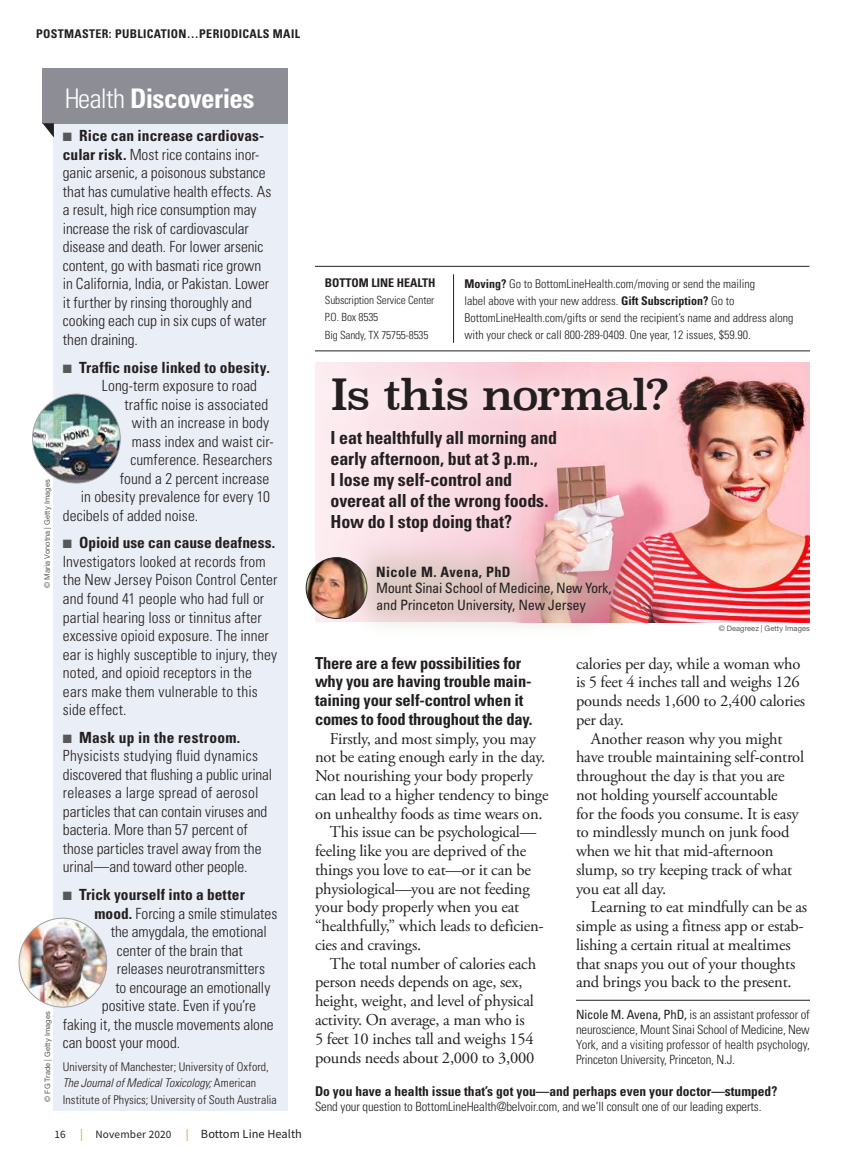
<style>
.page{position:relative;width:864px;height:1175px;background:#fff}
.page>*{position:absolute;margin:0;border:0;box-sizing:border-box;transform-origin:0 0}
.t1{font:42px "Superclarendon";letter-spacing:-.03em;color:#231f20}
.t2{font:700 condensed 27px "Univers LT Std";letter-spacing:-.025em;color:#fff}
.t3{font:700 condensed 18px/21px "Univers LT Std";letter-spacing:-.01em;color:#231f20}
.t4{font:16.5px/18.8px "Adobe Garamond Pro";letter-spacing:-.015em;color:#231f20}
.t5{font:700 condensed 16.5px/18.8px "Univers LT Std";letter-spacing:-.01em;color:#231f20}
.t6{font:300 condensed 15.3px/18.5px "Univers LT Std";color:#231f20}
.t7{font:700 condensed 15.3px "Univers LT Std";letter-spacing:.005em;color:#231f20}
.t8{font:condensed 14.25px/16.5px "Univers LT Std";color:#231f20}
.t9{font:700 condensed 14.25px "Univers LT Std";letter-spacing:.03em;color:#231f20}
.t10{font:700 condensed 13.5px "Univers LT Std";color:#231f20}
.t11{font:300 condensed 12.75px/15px "Univers LT Std";letter-spacing:-.01em;color:#231f20;text-align:justify}
.t12{font:300 condensed 12.75px "Univers";letter-spacing:-.01em;color:#231f20}
.t13{font:12.3px "Source Sans Pro";letter-spacing:.005em;color:#231f20}
.t14{font:300 condensed 12px/17.1px "Univers";color:#231f20}
.t15{font:300 condensed 12px/16.6px "Univers LT Std";letter-spacing:.005em;color:#231f20}
.t16{font:700 condensed 12px "Univers LT Std";letter-spacing:.03em;color:#231f20}
.t17{font:700 condensed 12px "Univers LT Std";color:#231f20}
.t18{font:300 condensed 11.25px/17.1px "Univers";letter-spacing:-.01em;color:#231f20}
.t19{font:7.5px "Helvetica Neue LT Std";letter-spacing:.01em;color:#57585a}
.s1{font-family:"Univers";font-weight:300}
.s2{color:#57585a}
.s3{font-weight:700}
.s4{font-style:italic}
.s5{font-size:11.25px}
.s6{font-size:12px;color:#e28c2c}
.s7{font-family:"Univers LT Std";font-weight:700}
.s8{font-weight:400}
</style>
<div class="page">
<div style="left:54px;top:86px;width:234px;height:1025px;background:#eaeef6"></div>
<div style="left:43px;top:68px;width:245px;height:55px;background:#8d8d96"></div>
<svg style="left:43px;top:123px;width:11px;height:15px"></svg>
<hr style="left:576px;top:1000px;width:234px;height:1px;background:#231f20">
<div style="left:283px;top:331px;width:558px;height:322px;background:#fff"></div>
<img style="left:586px;top:363px;width:224px;height:259px">
<img style="left:306px;top:557px;width:61px;height:61px;border-radius:30px">
<img style="left:33px;top:394px;width:87px;height:89px">
<hr style="left:315px;top:350px;width:495px;height:1px;background:#231f20">
<hr style="left:315px;top:266px;width:494px;height:1px;background:#231f20">
<hr style="left:453px;top:274px;width:1px;height:69px;background:#231f20">
<div style="left:349px;top:538px;width:289px;height:101px;background:#c3b7a3;opacity:.5"></div>
<div style="left:301px;top:400px;width:285px;height:159px;background:#fff;opacity:.75"></div>
<img style="left:19px;top:919px;width:88px;height:88px">
<svg style="left:310px;top:362px;width:381px;height:73px;background:#f9d8df"></svg>
<p class="t16" style="left:36px;top:26px;width:266px">POSTMASTER: PUBLICATION…PERIODICALS MAIL</p>
<p class="t19" style="left:43px;top:588px;width:110px;rotate:-90deg">© Maria Vonotna | Getty Images</p>
<p class="t19" style="left:43px;top:1101px;width:92px;rotate:-90deg">© FG Trade | Getty Images</p>
<h2 class="t2" style="left:65px;top:82px;width:191px"><span class="s1">Health</span> Discoveries</h2>
<p class="t6" style="left:63px;top:126px;width:210px"><span class="s2">■</span> <span class="s3">Rice can increase cardiovas&shy;cular risk.</span> Most rice contains inor&shy;ganic arsenic, a poisonous substance that has cumulative health effects. As a result, high rice consumption may increase the risk of cardiovascular disease and death. For lower arsenic content, go with basmati rice grown in California, India, or Pakistan. Lower it further by rinsing thoroughly and cooking each cup in six cups of water then draining.</p>
<p class="t7" style="left:63px;top:358px;width:208px"><span class="s2">■</span> Traffic noise linked to obesity.</p>
<p class="t6" style="left:102px;top:376px;width:157px">Long-term exposure to road</p>
<p class="t6" style="left:124px;top:395px;width:145px">traffic noise is associated</p>
<p class="t6" style="left:132px;top:413px;width:139px">with an increase in body</p>
<p class="t6" style="left:132px;top:432px;width:143px">mass index and waist cir-</p>
<p class="t6" style="left:130px;top:450px;width:144px">cumference. Researchers</p>
<p class="t6" style="left:120px;top:469px;width:151px">found a 2 percent increase</p>
<p class="t6" style="left:81px;top:487px;width:191px">in obesity prevalence for every 10</p>
<p class="t6" style="left:63px;top:506px;width:137px">decibels of added noise.</p>
<p class="t6" style="left:63px;top:534px;width:216px"><span class="s2">■</span> <span class="s3">Opioid use can cause deafness.<br></span>Investigators looked at records from the New Jersey Poison Control Center and found 41 people who had full or partial hearing loss or tinnitus after excessive opioid exposure. The inner ear is highly susceptible to injury, they noted, and opioid receptors in the ears make them vulnerable to this side effect.</p>
<p class="t6" style="left:63px;top:728px;width:211px"><span class="s2">■</span> <span class="s3">Mask up in the restroom.<br></span>Physicists studying fluid dynamics discovered that flushing a public urinal releases a large spread of aerosol particles that can contain viruses and bacteria. More than 57 percent of those particles travel away from the urinal—and toward other people.</p>
<p class="t7" style="left:63px;top:885px;width:183px"><span class="s2">■</span> Trick yourself into a better</p>
<p class="t6" style="left:94px;top:904px;width:184px"><span class="s3">mood.</span> Forcing a smile stimulates</p>
<p class="t6" style="left:111px;top:922px;width:157px">the amygdala, the emotional</p>
<p class="t6" style="left:117px;top:941px;width:128px">center of the brain that</p>
<p class="t6" style="left:117px;top:959px;width:150px">releases neurotransmitters</p>
<p class="t6" style="left:115px;top:978px;width:156px">to encourage an emotionally</p>
<p class="t6" style="left:102px;top:996px;width:156px">positive state. Even if you’re</p>
<p class="t6" style="left:63px;top:1015px;width:212px">faking it, the muscle movements alone</p>
<p class="t6" style="left:63px;top:1033px;width:119px">can boost your mood.</p>
<p class="t15" style="left:63px;top:1058px;width:215px">University of Manchester; University of Oxford,<br><span class="s4">The Journal of Medical Toxicology;</span> American<br>Institute of Physics; University of South Australia</p>
<p class="t13" style="left:55px;top:1125px;width:249px"><span class="s5">16</span> <span class="s6">|</span> <span class="s5">November 2020</span> <span class="s6">|</span> Bottom Line Health</p>
<p class="t17" style="left:325px;top:276px;width:112px">BOTTOM LINE HEALTH</p>
<p class="t18" style="left:325px;top:292px;width:111px">Subscription Service Center<br>P.O. Box 8535<br>Big Sandy, TX 75755-8535</p>
<p class="t14" style="left:465px;top:275px;width:330px"><span class="s7">Moving?</span> Go to BottomLineHealth.com/moving or send the mailing<br>label above with your new address. <span class="s7">Gift Subscription?</span> Go to BottomLineHealth.com/gifts or send the recipient’s name and address along with your check or call 800-289-0409. One year, 12 issues, $59.90.</p>
<h1 class="t1" style="left:331px;top:366px;width:340px">Is this normal?</h1>
<p class="t3" style="left:331px;top:426px;width:228px">I eat healthfully all morning and early afternoon, but at 3 p.m.,<br>I lose my self-control and overeat all of the wrong foods.<br>How do I stop doing that?</p>
<p class="t9" style="left:376px;top:563px;width:136px">Nicole M. Avena, PhD</p>
<p class="t8" style="left:376px;top:579px;width:237px">Mount Sinai School of Medicine, New York, and Princeton University, New Jersey</p>
<p class="t19" style="left:719px;top:624px;width:93px">© Deagreez | Getty Images</p>
<p class="t5" style="left:315px;top:653px;width:219px">There are a few possibilities for why you are having trouble main&shy;taining your self-control when it comes to food throughout the day.</p>
<p class="t4" style="left:330px;top:729px;width:207px">Firstly, and most simply, you may</p>
<p class="t4" style="left:315px;top:748px;width:232px">not be eating enough early in the day.</p>
<p class="t4" style="left:315px;top:767px;width:219px">Not nourishing your body properly</p>
<p class="t4" style="left:315px;top:786px;width:235px">can lead to a higher tendency to binge</p>
<p class="t4" style="left:315px;top:804px;width:229px">on unhealthy foods as time wears on.</p>
<p class="t4" style="left:330px;top:823px;width:208px">This issue can be psychological—</p>
<p class="t4" style="left:315px;top:842px;width:213px">feeling like you are deprived of the</p>
<p class="t4" style="left:315px;top:861px;width:217px">things you love to eat—or it can be</p>
<p class="t4" style="left:315px;top:879px;width:216px">physiological—you are not feeding</p>
<p class="t4" style="left:315px;top:898px;width:206px">your body properly when you eat</p>
<p class="t4" style="left:315px;top:917px;width:230px">“healthfully,” which leads to deficien-</p>
<p class="t4" style="left:315px;top:936px;width:108px">cies and cravings.</p>
<p class="t4" style="left:330px;top:954px;width:208px">The total number of calories each</p>
<p class="t4" style="left:315px;top:973px;width:209px">person needs depends on age, sex,</p>
<p class="t4" style="left:315px;top:992px;width:220px">height, weight, and level of physical</p>
<p class="t4" style="left:315px;top:1011px;width:211px">activity. On average, a man who is</p>
<p class="t4" style="left:315px;top:1029px;width:220px">5 feet 10 inches tall and weighs 154</p>
<p class="t4" style="left:315px;top:1048px;width:221px">pounds needs about 2,000 to 3,000</p>
<p class="t4" style="left:576px;top:654px;width:231px">calories per day, while a woman who is 5 feet 4 inches tall and weighs 126 pounds needs 1,600 to 2,400 calories per day.</p>
<p class="t4" style="left:576px;top:729px;width:230px;text-indent:15px">Another reason why you might have trouble maintaining self-control throughout the day is that you are not holding yourself accountable<br>for the foods you consume. It is easy to mindlessly munch on junk food when we hit that mid-afternoon slump, so try keeping track of what you eat all day.</p>
<p class="t4" style="left:576px;top:898px;width:233px;text-indent:15px">Learning to eat mindfully can be as simple as using a fitness app or estab&shy;lishing a certain ritual at mealtimes that snaps you out of your thoughts and brings you back to the present.</p>
<p class="t11" style="left:576px;top:1006px;width:236px"><span class="s8">Nicole M. Avena, PhD,</span> is an assistant professor of neuroscience, Mount Sinai School of Medicine, New York, and a visiting professor of health psychology, Princeton University, Princeton, N.J.</p>
<p class="t10" style="left:315px;top:1083px;width:464px">Do you have a health issue that’s got you—and perhaps even your doctor—stumped?</p>
<p class="t12" style="left:315px;top:1098px;width:448px">Send your question to BottomLineHealth@belvoir.com, and we’ll consult one of our leading experts.</p>
</div>
